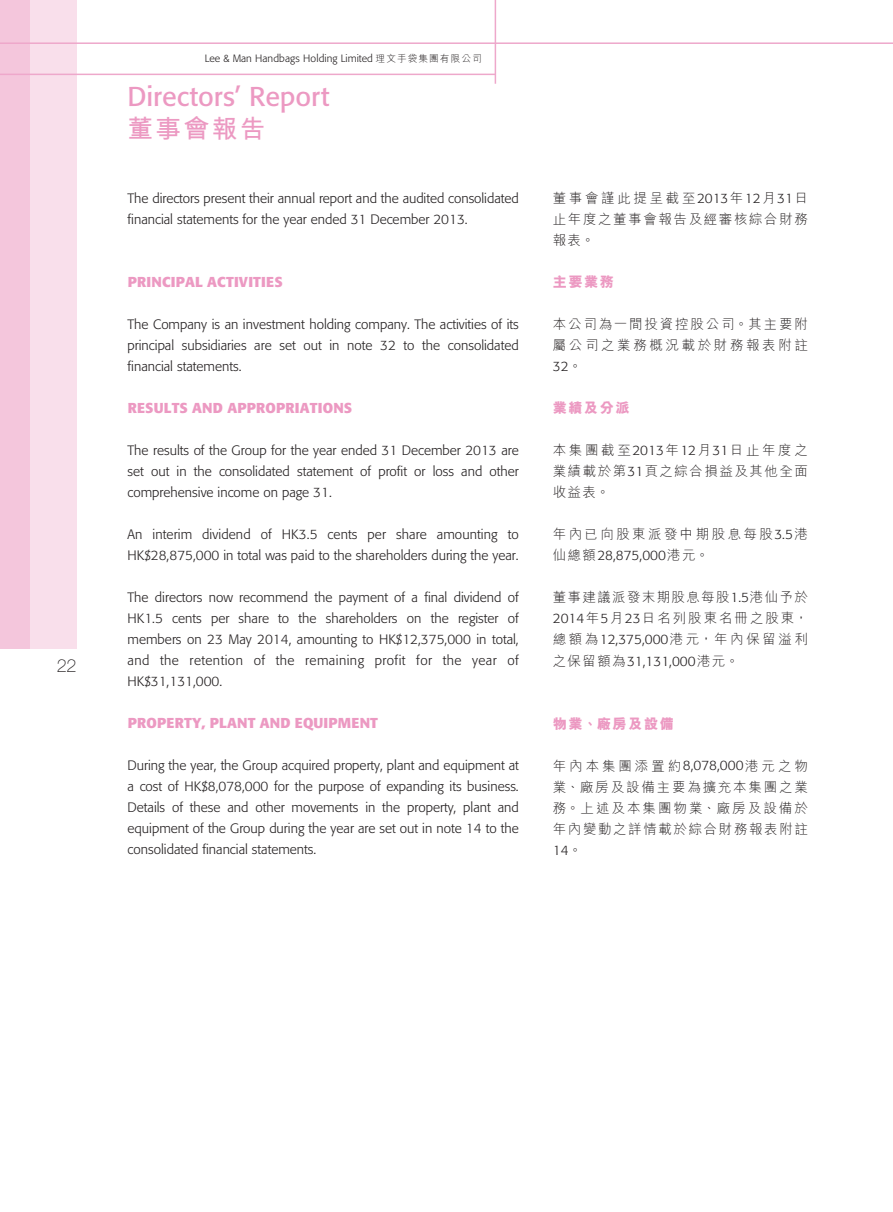
<style>
.page{position:relative;width:893px;height:1212px;background:#fff}
.page>*{position:absolute;margin:0;border:0;box-sizing:border-box;transform-origin:0 0}
.t1{font:27px "Formata";color:#ec99c2}
.t2{font:700 25.5px "M Hei HK";letter-spacing:.1em;color:#ec99c2}
.t3{font:100 18px "Helvetica Neue LT Std";color:#231f20}
.t4{font:700 14.25px "Formata";letter-spacing:.015em;color:#ec99c2}
.t5{font:800 14.25px "M Hei HK";letter-spacing:.1em;color:#ec99c2}
.t6{font:300 13.5px/21px "Formata";color:#231f20;text-align:justify}
.t7{font:300 13.5px/21px "M Hei HK";letter-spacing:.135em;color:#231f20;text-align:justify}
.t8{font:300 13.5px/21px "M Hei HK";letter-spacing:.195em;color:#231f20}
.t9{font:300 13.5px "M Hei HK";letter-spacing:.175em;color:#231f20}
.t10{font:300 10.5px "Formata";letter-spacing:.01em;color:#231f20}
.s1{font-family:"M Hei HK";font-size:9.75px}
.s2{font-family:"Formata"}
.s3{font-family:"M Hei HK"}
</style>
<div class="page">
<div style="left:0;top:0;width:32px;height:648px;background:#f4c6dc"></div>
<div style="left:30px;top:0;width:47px;height:648px;background:#f9dfeb"></div>
<hr style="left:0;top:42px;width:893px;height:2px;background:#eea8cb">
<hr style="left:0;top:74px;width:495px;height:1px;background:#eea8cb">
<hr style="left:495px;top:0;width:1px;height:84px;background:#eea8cb">
<h3 class="t3" style="left:57px;top:659px;width:21px">22</h3>
<p class="t10" style="left:205px;top:54px;width:279px">Lee &amp; Man Handbags Holding Limited <span class="s1">理文手袋集團有限公司</span></p>
<h1 class="t1" style="left:128px;top:85px;width:204px">Directors’ Report</h1>
<h2 class="t2" style="left:128px;top:119px;width:139px">董事會報告</h2>
<p class="t6" style="left:128px;top:189px;width:393px">The directors present their annual report and the audited consolidated financial statements for the year ended 31 December 2013.</p>
<p class="t4" style="left:128px;top:275px;width:156px">PRINCIPAL ACTIVITIES</p>
<p class="t6" style="left:128px;top:315px;width:393px">The Company is an investment holding company. The activities of its principal subsidiaries are set out in note 32 to the consolidated financial statements.</p>
<p class="t4" style="left:128px;top:401px;width:226px">RESULTS AND APPROPRIATIONS</p>
<p class="t6" style="left:128px;top:441px;width:393px">The results of the Group for the year ended 31 December 2013 are set out in the consolidated statement of profit or loss and other comprehensive income on page 31.</p>
<p class="t6" style="left:128px;top:525px;width:393px">An interim dividend of HK3.5 cents per share amounting to<br>HK$28,875,000 in total was paid to the shareholders during the year.</p>
<p class="t6" style="left:128px;top:588px;width:393px">The directors now recommend the payment of a final dividend of HK1.5 cents per share to the shareholders on the register of members on 23 May 2014, amounting to HK$12,375,000 in total, and the retention of the remaining profit for the year of HK$31,131,000.</p>
<p class="t4" style="left:128px;top:716px;width:252px">PROPERTY, PLANT AND EQUIPMENT</p>
<p class="t6" style="left:128px;top:756px;width:393px">During the year, the Group acquired property, plant and equipment at a cost of HK$8,078,000 for the purpose of expanding its business.<br>Details of these and other movements in the property, plant and equipment of the Group during the year are set out in note 14 to the consolidated financial statements.</p>
<p class="t7" style="left:553px;top:190px;width:257px">董事會謹此提呈截至<span class="s2">2013</span>年<span class="s2">12</span>月<span class="s2">31</span>日止年度之董事會報告及經審核綜合財務報表。</p>
<p class="t5" style="left:553px;top:277px;width:63px">主要業務</p>
<p class="t8" style="left:553px;top:316px;width:257px">本公司為一間投資控股公司。其主要附屬公司之業務概況載於財務報表附註</p>
<p class="t6" style="left:553px;top:357px;width:31px">32<span class="s3">。</span></p>
<p class="t5" style="left:553px;top:403px;width:78px">業績及分派</p>
<p class="t7" style="left:553px;top:442px;width:257px">本集團截至<span class="s2">2013</span>年<span class="s2">12</span>月<span class="s2">31</span>日止年度之業績載於第<span class="s2">31</span>頁之綜合損益及其他全面收益表。</p>
<p class="t9" style="left:553px;top:529px;width:257px">年內已向股東派發中期股息每股<span class="s2">3.5</span>港</p>
<p class="t6" style="left:553px;top:546px;width:158px"><span class="s3">仙總額</span>28,875,000<span class="s3">港元。</span></p>
<p class="t7" style="left:553px;top:589px;width:257px">董事建議派發末期股息每股<span class="s2">1.5</span>港仙予於<span class="s2">2014</span>年<span class="s2">5</span>月<span class="s2">23</span>日名列股東名冊之股東，總額為<span class="s2">12,375,000</span>港元，年內保留溢利</p>
<p class="t6" style="left:553px;top:651px;width:188px"><span class="s3">之保留額為</span>31,131,000<span class="s3">港元。</span></p>
<p class="t5" style="left:553px;top:718px;width:123px">物業、廠房及設備</p>
<p class="t7" style="left:553px;top:757px;width:257px">年內本集團添置約<span class="s2">8,078,000</span>港元之物業、廠房及設備主要為擴充本集團之業務。上述及本集團物業、廠房及設備於年內變動之詳情載於綜合財務報表附註</p>
<p class="t6" style="left:553px;top:840px;width:31px">14<span class="s3">。</span></p>
</div>
